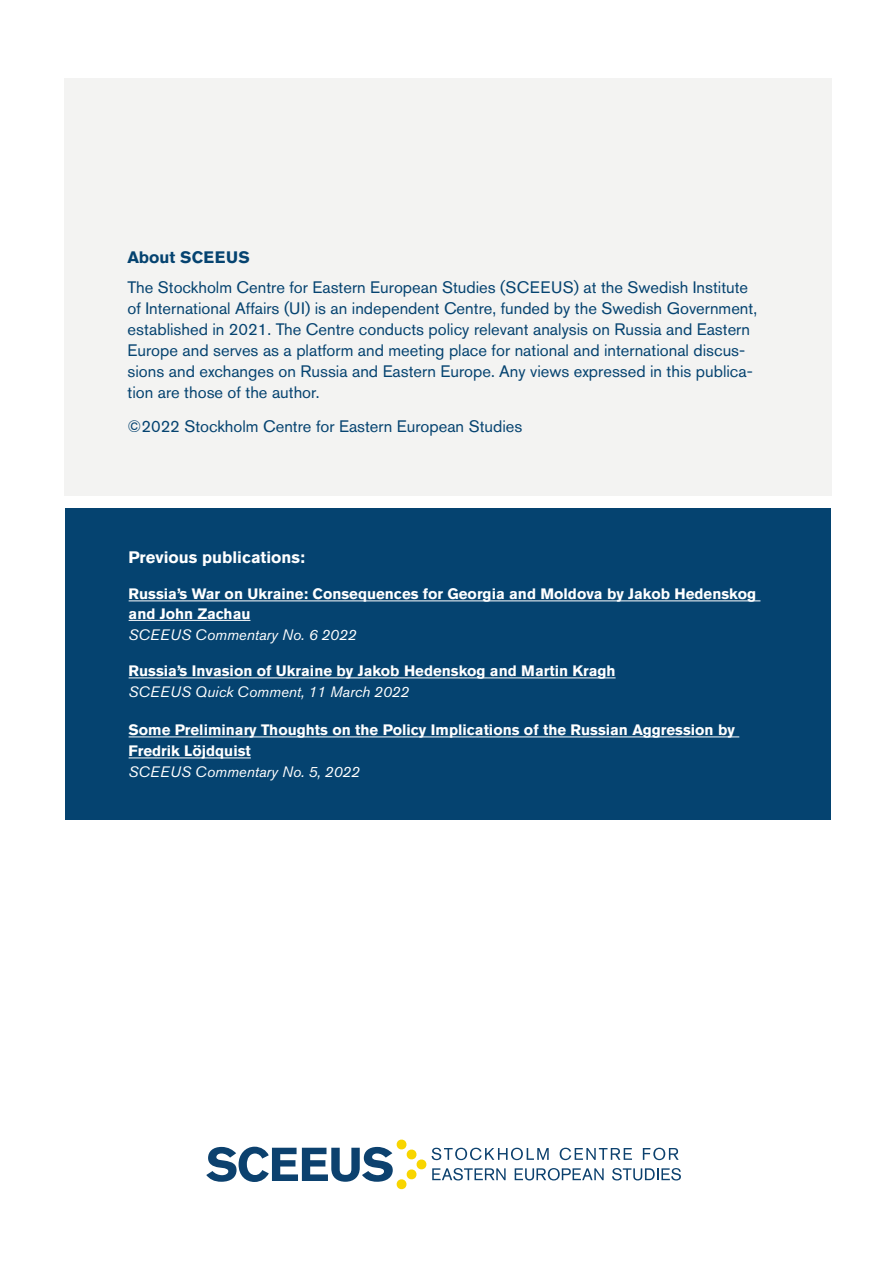
<style>
.page{position:relative;width:893px;height:1263px;background:#fff}
.page>*{position:absolute;margin:0;border:0;box-sizing:border-box;transform-origin:0 0}
.t1{font:16.5px/21px "Akzidenz Grotesk BE";color:#054370}
.t2{font:700 16.5px "Akzidenz Grotesk BE";color:#fff}
.t3{font:700 16.5px "Akzidenz Grotesk BE";color:#054370}
.t4{font:700 15px/19.5px "Akzidenz Grotesk BE";color:#fff}
.t5{font:italic 15px "Akzidenz Grotesk BE";color:#fff}
</style>
<div class="page">
<div style="left:64px;top:78px;width:767px;height:417px;background:#f3f3f2"></div>
<div style="left:65px;top:508px;width:765px;height:312px;background:#054370"></div>
<hr style="left:129px;top:600px;width:631px;height:1px;background:#fff">
<hr style="left:129px;top:620px;width:121px;height:1px;background:#fff">
<hr style="left:129px;top:677px;width:487px;height:1px;background:#fff">
<hr style="left:129px;top:736px;width:610px;height:1px;background:#fff">
<hr style="left:129px;top:757px;width:122px;height:1px;background:#fff">
<svg style="left:206px;top:1139px;width:475px;height:50px"></svg>
<p class="t3" style="left:128px;top:248px;width:124px">About SCEEUS</p>
<p class="t1" style="left:128px;top:276px;width:631px">The Stockholm Centre for Eastern European Studies (SCEEUS) at the Swedish Institute of International Affairs (UI) is an independent Centre, funded by the Swedish Government, established in 2021. The Centre conducts policy relevant analysis on Russia and Eastern Europe and serves as a platform and meeting place for national and international discus&shy;sions and exchanges on Russia and Eastern Europe. Any views expressed in this publica&shy;tion are those of the author.</p>
<p class="t1" style="left:128px;top:415px;width:396px">©2022 Stockholm Centre for Eastern European Studies</p>
<p class="t2" style="left:129px;top:548px;width:178px">Previous publications:</p>
<p class="t4" style="left:129px;top:584px;width:629px">Russia’s War on Ukraine: Consequences for Georgia and Moldova by Jakob Hedenskog and John Zachau</p>
<p class="t5" style="left:129px;top:626px;width:229px">SCEEUS Commentary No. 6 2022</p>
<p class="t4" style="left:129px;top:661px;width:488px">Russia’s Invasion of Ukraine by Jakob Hedenskog and Martin Kragh</p>
<p class="t5" style="left:129px;top:683px;width:282px">SCEEUS Quick Comment, 11 March 2022</p>
<p class="t4" style="left:129px;top:720px;width:608px;line-height:21px">Some Preliminary Thoughts on the Policy Implications of the Russian Aggression by<br>Fredrik Löjdquist</p>
<p class="t5" style="left:129px;top:763px;width:233px">SCEEUS Commentary No. 5, 2022</p>
</div>
